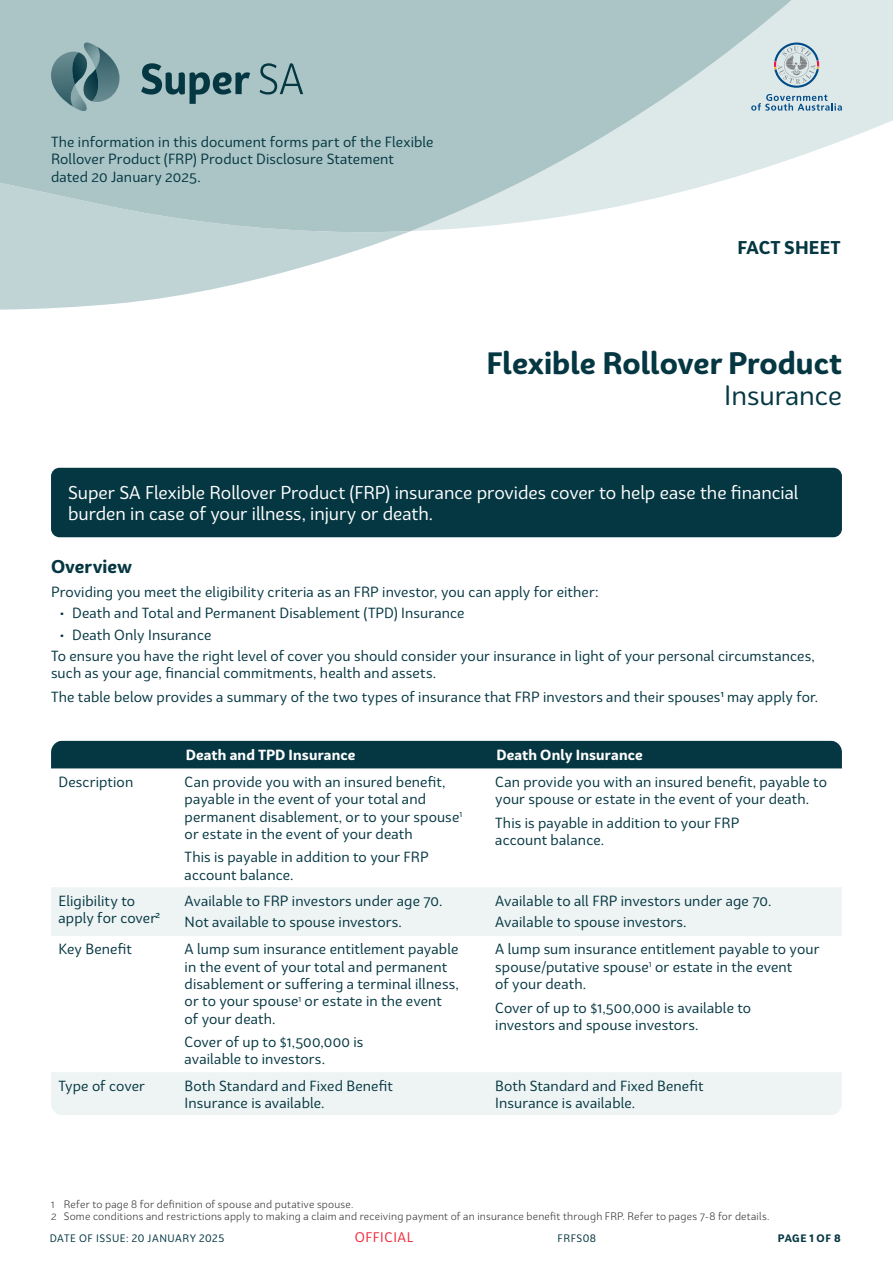
<style>
.page{position:relative;width:893px;height:1263px;background:#fff}
.page>*{position:absolute;margin:0;border:0;box-sizing:border-box;transform-origin:0 0}
.t1{font:700 30px "Bw Surco";color:#053742}
.t2{font:27px "Bw Surco";color:#053742}
.t3{font:18px/21.6px "Bw Surco";letter-spacing:-.005em;color:#fff}
.t4{font:700 18px "Bw Surco";letter-spacing:.005em;color:#053742}
.t5{font:14.25px/17.2px "Bw Surco";letter-spacing:.01em;color:#053742}
.t6{font:700 14.25px "Bw Surco";letter-spacing:.01em;color:#fff}
.t7{font:13.5px "Bw Surco";letter-spacing:.045em;color:#ee283b}
.t8{font:10.5px/12.6px "Bw Surco";letter-spacing:.02em;color:#333}
.t9{font:10.5px "Bw Surco";letter-spacing:.05em;color:#053742}
.t10{font:700 10.5px "Bw Surco";letter-spacing:.045em;color:#053742}
</style>
<div class="page">
<svg style="left:0;top:240px;width:386px;height:70px;fill:#c0d3d5"></svg>
<svg style="left:0;top:0;width:893px;height:240px;background:#bfd3d4"></svg>
<svg style="left:141px;top:63px;width:162px;height:41px;background:#7c9da2"></svg>
<svg style="left:51px;top:43px;width:69px;height:70px;background:#719398"></svg>
<svg style="left:774px;top:43px;width:45px;height:45px;background:#b5c3cc"></svg>
<svg style="left:751px;top:94px;width:91px;height:17px;background:#a8c2d1"></svg>
<div style="left:51px;top:468px;width:791px;height:69px;background:#053742;border-radius:9px"></div>
<div style="left:51px;top:741px;width:791px;height:28px;background:#053742"></div>
<svg style="left:51px;top:887px;width:791px;height:228px"></svg>
<p class="t5" style="left:51px;top:133px;width:384px">The information in this document forms part of the Flexible<br>Rollover Product (FRP) Product Disclosure Statement dated 20 January 2025.</p>
<p class="t4" style="left:737px;top:235px;width:105px">FACT SHEET</p>
<h1 class="t1" style="left:486px;top:343px;width:357px">Flexible Rollover Product</h1>
<h2 class="t2" style="left:724px;top:377px;width:119px">Insurance</h2>
<p class="t3" style="left:68px;top:481px;width:732px">Super SA Flexible Rollover Product (FRP) insurance provides cover to help ease the financial burden in case of your illness, injury or death.</p>
<p class="t4" style="left:51px;top:554px;width:83px">Overview</p>
<p class="t5" style="left:51px;top:582px;width:549px">Providing you meet the eligibility criteria as an FRP investor, you can apply for either:</p>
<p class="t5" style="left:60px;top:604px;width:406px">• Death and Total and Permanent Disablement (TPD) Insurance</p>
<p class="t5" style="left:51px;top:623px;width:765px;line-height:21.5px;text-indent:9px">• Death Only Insurance<br>To ensure you have the right level of cover you should consider your insurance in light of your personal circumstances,</p>
<p class="t5" style="left:51px;top:661px;width:769px;line-height:23.7px">such as your age, financial commitments, health and assets.<br>The table below provides a summary of the two types of insurance that FRP investors and their spouses<sup>1</sup> may apply for.</p>
<p class="t6" style="left:186px;top:745px;width:171px">Death and TPD Insurance</p>
<p class="t6" style="left:496px;top:745px;width:148px">Death Only Insurance</p>
<p class="t5" style="left:58px;top:773px;width:76px">Description</p>
<p class="t5" style="left:185px;top:773px;width:279px">Can provide you with an insured benefit, payable in the event of your total and permanent disablement, or to your spouse<sup>1 </sup>or estate in the event of your death</p>
<p class="t5" style="left:185px;top:848px;width:245px">This is payable in addition to your FRP account balance.</p>
<p class="t5" style="left:495px;top:773px;width:333px">Can provide you with an insured benefit, payable to your spouse or estate in the event of your death.</p>
<p class="t5" style="left:495px;top:814px;width:245px">This is payable in addition to your FRP account balance.</p>
<p class="t5" style="left:58px;top:891px;width:103px">Eligibility to apply for cover<sup>2</sup></p>
<p class="t5" style="left:185px;top:889px;width:259px;line-height:21.5px">Available to FRP investors under age 70.<br>Not available to spouse investors.</p>
<p class="t5" style="left:495px;top:889px;width:278px;line-height:21.5px">Available to all FRP investors under age 70.<br>Available to spouse investors.</p>
<p class="t5" style="left:58px;top:940px;width:75px">Key Benefit</p>
<p class="t5" style="left:185px;top:940px;width:276px">A lump sum insurance entitlement payable in the event of your total and permanent disablement or suffering a terminal illness, or to your spouse<sup>1</sup> or estate in the event of your death.</p>
<p class="t5" style="left:185px;top:1033px;width:180px">Cover of up to $1,500,000 is available to investors.</p>
<p class="t5" style="left:495px;top:940px;width:326px">A lump sum insurance entitlement payable to your spouse/putative spouse<sup>1</sup> or estate in the event<br>of your death.</p>
<p class="t5" style="left:495px;top:998px;width:257px">Cover of up to $1,500,000 is available to investors and spouse investors.</p>
<p class="t5" style="left:58px;top:1076px;width:88px">Type of cover</p>
<p class="t5" style="left:185px;top:1076px;width:210px">Both Standard and Fixed Benefit<br>Insurance is available.</p>
<p class="t5" style="left:495px;top:1076px;width:210px">Both Standard and Fixed Benefit<br>Insurance is available.</p>
<p class="t8" style="left:51px;top:1197px;width:720px">1 Refer to page 8 for definition of spouse and putative spouse.<br>2 Some conditions and restrictions apply to making a claim and receiving payment of an insurance benefit through FRP. Refer to pages 7-8 for details.</p>
<p class="t9" style="left:50px;top:1232px;width:176px">DATE OF ISSUE: 20 JANUARY 2025</p>
<p class="t7" style="left:355px;top:1228px;width:60px">OFFICIAL</p>
<p class="t9" style="left:558px;top:1232px;width:40px">FRFS08</p>
<p class="t10" style="left:778px;top:1231px;width:64px">PAGE 1 OF 8</p>
</div>
